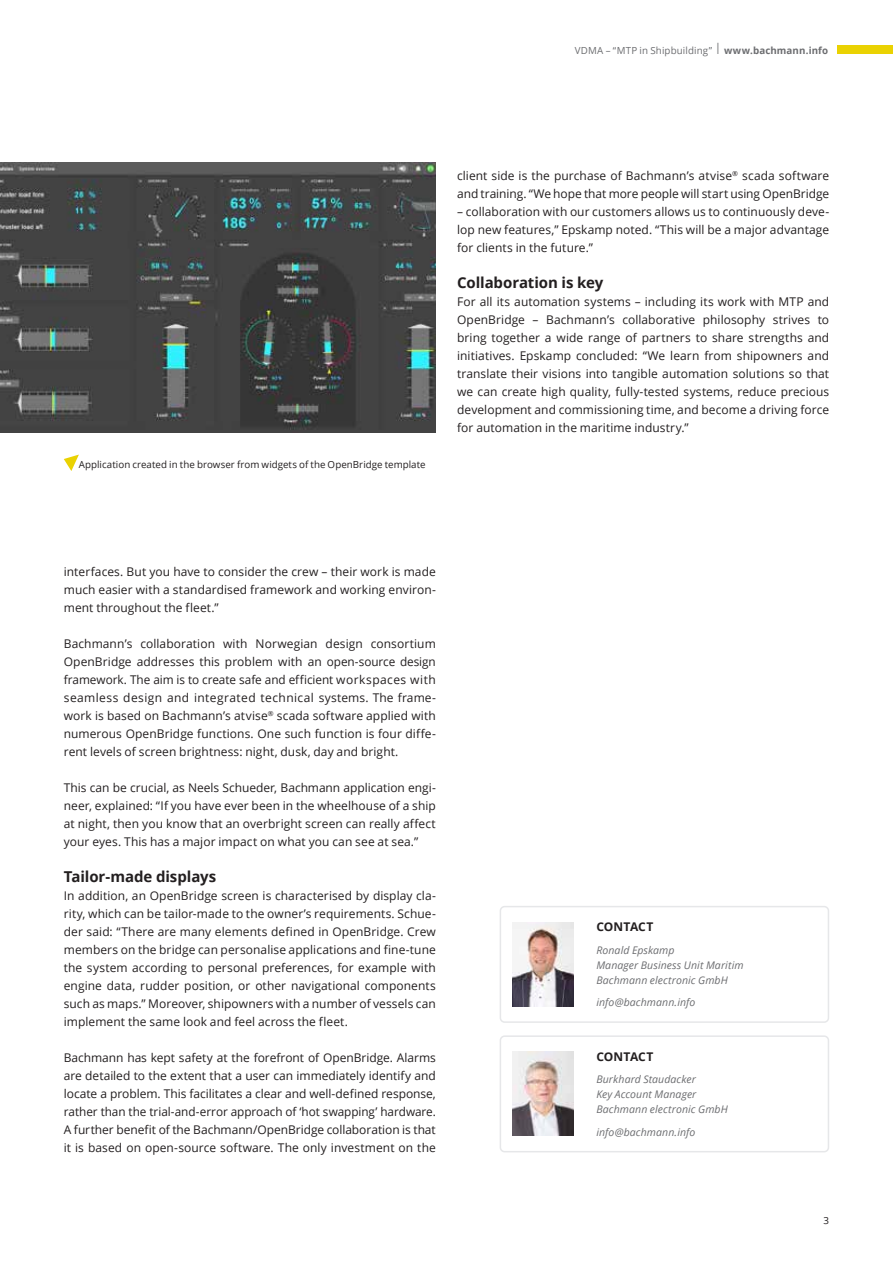
<style>
.page{position:relative;width:893px;height:1263px;background:#fff}
.page>*{position:absolute;margin:0;border:0;box-sizing:border-box;transform-origin:0 0}
.t1{font:700 15px "Open Sans";letter-spacing:-.005em;color:#231f20}
.t2{font:12px/18px "Open Sans";letter-spacing:.005em;color:#231f20;text-align:justify}
.t3{font:700 12px "Open Sans";letter-spacing:.005em;color:#231f20}
.t4{font:italic 10.5px/15px "Open Sans";letter-spacing:.01em;color:#6c6d70}
.t5{font:9.75px "Open Sans";letter-spacing:.005em;color:#231f20}
.t6{font:9.75px "Open Sans";letter-spacing:.01em;color:#6c6d70}
.s1{font-size:14.7px}
.s2{font-weight:700}
</style>
<div class="page">
<div style="left:500px;top:906px;width:329px;height:117px;border:2px solid #e6e7e9;border-radius:4px"></div>
<div style="left:500px;top:1035px;width:329px;height:117px;border:2px solid #e6e7e9;border-radius:4px"></div>
<img style="left:512px;top:922px;width:61px;height:84px">
<img style="left:512px;top:1052px;width:61px;height:83px">
<img style="left:0;top:162px;width:436px;height:270px">
<svg style="left:64px;top:455px;width:15px;height:16px"></svg>
<div style="left:838px;top:45px;width:55px;height:9px;background:#ead202"></div>
<p class="t6" style="left:575px;top:44px;width:255px">VDMA – “MTP in Shipbuilding” <span class="s1">l</span> <span class="s2">www.bachmann.info</span></p>
<p class="t5" style="left:79px;top:458px;width:348px">Application created in the browser from widgets of the OpenBridge template</p>
<p class="t2" style="left:457px;top:166px;width:374px">client side is the purchase of Bachmann’s atvise<sup>®</sup> scada software and training. “We hope that more people will start using OpenBridge</p>
<p class="t2" style="left:457px;top:202px;width:374px">– collaboration with our customers allows us to continuously deve&shy;lop new features,” Epskamp noted. “This will be a major advantage for clients in the future.”</p>
<p class="t1" style="left:457px;top:272px;width:148px">Collaboration is key</p>
<p class="t2" style="left:457px;top:292px;width:374px">For all its automation systems – including its work with MTP and OpenBridge – Bachmann’s collaborative philosophy strives to bring together a wide range of partners to share strengths and initiatives. Epskamp concluded: “We learn from shipowners and translate their visions into tangible automation solutions so that we can create high quality, fully-tested systems, reduce precious development and commissioning time, and become a driving force for automation in the maritime industry.”</p>
<p class="t2" style="left:64px;top:562px;width:374px">interfaces. But you have to consider the crew – their work is made much easier with a standardised framework and working environ&shy;ment throughout the fleet.”</p>
<p class="t2" style="left:64px;top:634px;width:374px">Bachmann’s collaboration with Norwegian design consortium OpenBridge addresses this problem with an open-source design framework. The aim is to create safe and efficient workspaces with seamless design and integrated technical systems. The frame&shy;work is based on Bachmann’s atvise<sup>®</sup> scada software applied with numerous OpenBridge functions. One such function is four diffe&shy;rent levels of screen brightness: night, dusk, day and bright.</p>
<p class="t2" style="left:64px;top:778px;width:374px">This can be crucial, as Neels Schueder, Bachmann application engi&shy;neer, explained: “If you have ever been in the wheelhouse of a ship at night, then you know that an overbright screen can really affect your eyes. This has a major impact on what you can see at sea.”</p>
<p class="t1" style="left:64px;top:866px;width:154px">Tailor-made displays</p>
<p class="t2" style="left:64px;top:886px;width:374px">In addition, an OpenBridge screen is characterised by display cla&shy;rity, which can be tailor-made to the owner’s requirements. Schue&shy;der said: “There are many elements defined in OpenBridge. Crew members on the bridge can personalise applications and fine-tune the system according to personal preferences, for example with engine data, rudder position, or other navigational components such as maps.” Moreover, shipowners with a number of vessels can implement the same look and feel across the fleet.</p>
<p class="t2" style="left:64px;top:1048px;width:374px">Bachmann has kept safety at the forefront of OpenBridge. Alarms are detailed to the extent that a user can immediately identify and locate a problem. This facilitates a clear and well-defined response, rather than the trial-and-error approach of ‘hot swapping’ hardware.<br>A further benefit of the Bachmann/OpenBridge collaboration is that it is based on open-source software. The only investment on the</p>
<p class="t3" style="left:596px;top:918px;width:58px">CONTACT</p>
<p class="t4" style="left:596px;top:942px;width:149px">Ronald Epskamp<br>Manager Business Unit Maritim<br>Bachmann electronic GmbH</p>
<p class="t4" style="left:596px;top:994px;width:101px">info@bachmann.info</p>
<p class="t3" style="left:596px;top:1048px;width:58px">CONTACT</p>
<p class="t4" style="left:596px;top:1071px;width:133px">Burkhard Staudacker<br>Key Account Manager<br>Bachmann electronic GmbH</p>
<p class="t4" style="left:596px;top:1124px;width:101px">info@bachmann.info</p>
<p class="t5" style="left:824px;top:1214px;width:7px">3</p>
</div>
